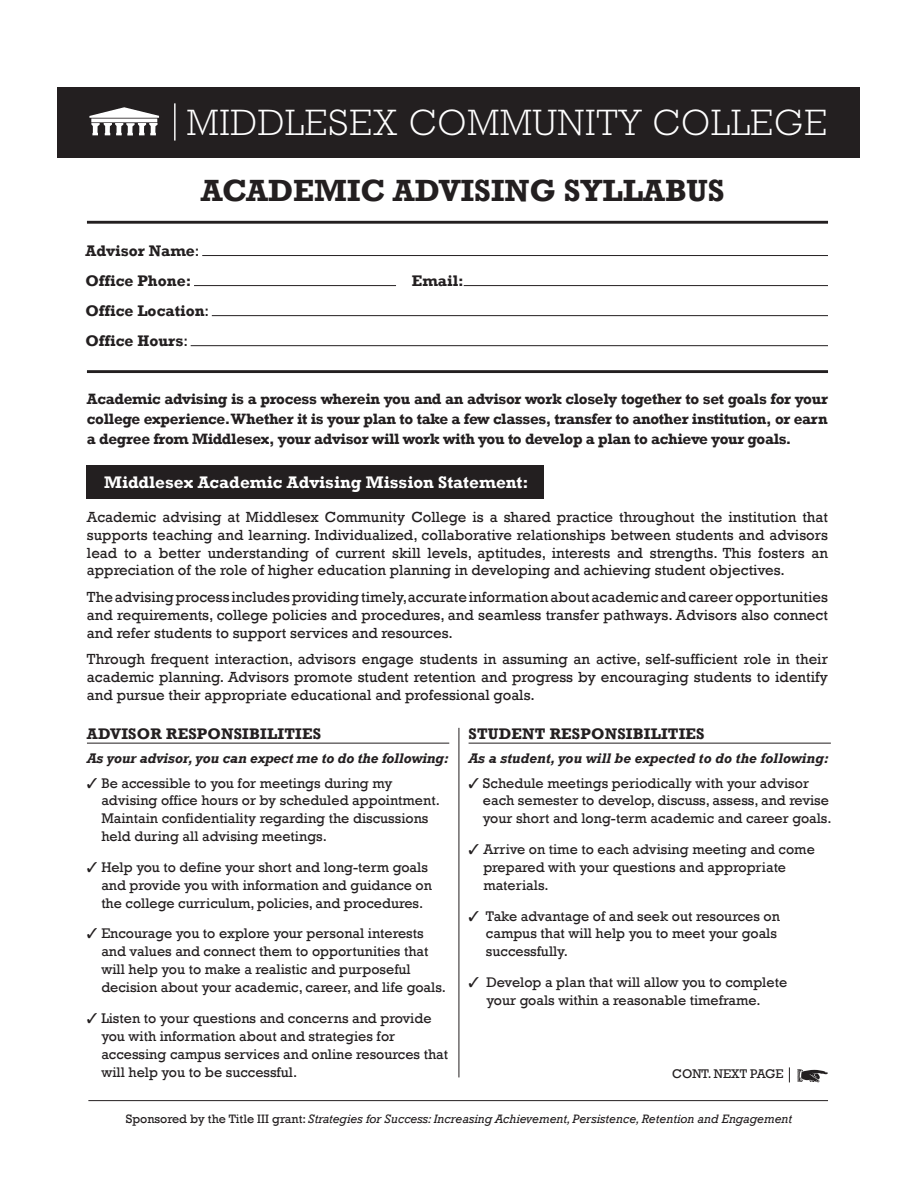
<style>
.page{position:relative;width:918px;height:1188px;background:#fff}
.page>*{position:absolute;margin:0;border:0;box-sizing:border-box;transform-origin:0 0}
.t1{font:300 37.2px "Rockwell";letter-spacing:.025em;color:#fff}
.t2{font:700 31.5px "Rockwell";color:#231f20}
.t3{font:700 17.1px "Rockwell";color:#fff}
.t4{font:700 15.75px/30px "Rockwell";color:#231f20}
.t5{font:700 15.45px/20px "Rockwell";letter-spacing:-.02em;color:#231f20;text-align:justify}
.t6{font:15px/17.9px "Rockwell";color:#231f20;text-align:justify}
.t7{font:14.25px/17.9px "Rockwell";color:#231f20}
.t8{font:italic 700 14.25px "Rockwell";letter-spacing:-.01em;color:#231f20}
.t9{font:12.9px "Rockwell";color:#231f20}
.t10{font:italic 12.45px "Rockwell";color:#231f20}
.s1{font-weight:400}
.s2{font-style:normal}
</style>
<div class="page">
<div style="left:58px;top:87px;width:802px;height:71px;background:#231f20"></div>
<img style="left:89px;top:107px;width:70px;height:28px">
<hr style="left:88px;top:1100px;width:740px;height:1px;background:#231f20">
<hr style="left:459px;top:728px;width:1px;height:349px;background:#231f20">
<hr style="left:174px;top:103px;width:2px;height:38px;background:#fff">
<hr style="left:191px;top:345px;width:643px;height:1px;background:#231f20">
<hr style="left:212px;top:315px;width:617px;height:1px;background:#231f20">
<hr style="left:464px;top:285px;width:365px;height:1px;background:#231f20">
<hr style="left:194px;top:285px;width:202px;height:1px;background:#231f20">
<hr style="left:202px;top:255px;width:626px;height:1px;background:#231f20">
<svg style="left:789px;top:1067px;width:1px;height:15px"></svg>
<hr style="left:469px;top:743px;width:362px;height:1px;background:#231f20">
<hr style="left:87px;top:743px;width:362px;height:1px;background:#231f20">
<hr style="left:87px;top:370px;width:741px;height:3px;background:#231f20">
<hr style="left:87px;top:221px;width:741px;height:3px;background:#231f20">
<div style="left:828px;top:250px;width:20px;height:101px;background:#fff"></div>
<div style="left:86px;top:465px;width:458px;height:34px;background:#231f20"></div>
<svg style="left:797px;top:1069px;width:31px;height:13px"></svg>
<p class="t1" style="left:187px;top:110px;width:642px">MIDDLESEX COMMUNITY COLLEGE</p>
<h1 class="t2" style="left:201px;top:171px;width:525px">ACADEMIC ADVISING SYLLABUS</h1>
<p class="t4" style="left:86px;top:235px;width:116px">Advisor Name<span class="s1">:<br></span>Office Phone:</p>
<p class="t4" style="left:86px;top:295px;width:125px">Office Location<span class="s1">:<br></span>Office Hours<span class="s1">:</span></p>
<p class="t4" style="left:412px;top:265px;width:53px">Email:</p>
<p class="t5" style="left:87px;top:389px;width:742px">Academic advising is a process wherein you and an advisor work closely together to set goals for your college experience.Whether it is your plan to take a few classes, transfer to another institution, or earn a degree from Middlesex, your advisor will work with you to develop a plan to achieve your goals.</p>
<p class="t3" style="left:104px;top:472px;width:426px">Middlesex Academic Advising Mission Statement:</p>
<p class="t6" style="left:87px;top:508px;width:743px">Academic advising at Middlesex Community College is a shared practice throughout the institution that supports teaching and learning. Individualized, collaborative relationships between students and advisors lead to a better understanding of current skill levels, aptitudes, interests and strengths. This fosters an appreciation of the role of higher education planning in developing and achieving student objectives.</p>
<p class="t6" style="left:87px;top:588px;width:743px">The advising process includes providing timely, accurate information about academic and career opportunities and requirements, college policies and procedures, and seamless transfer pathways. Advisors also connect and refer students to support services and resources.</p>
<p class="t6" style="left:87px;top:650px;width:743px">Through frequent interaction, advisors engage students in assuming an active, self-sufficient role in their academic planning. Advisors promote student retention and progress by encouraging students to identify and pursue their appropriate educational and professional goals.</p>
<p class="t4" style="left:87px;top:719px;width:236px">ADVISOR RESPONSIBILITIES</p>
<p class="t8" style="left:87px;top:750px;width:363px">As your advisor, you can expect me to do the following:</p>
<p class="t7" style="left:101px;top:773px;width:340px;text-indent:-14px">✓ Be accessible to you for meetings during my advising office hours or by scheduled appointment.<br>Maintain confidentiality regarding the discussions held during all advising meetings.</p>
<p class="t7" style="left:101px;top:858px;width:332px;text-indent:-14px">✓ Help you to define your short and long-term goals and provide you with information and guidance on the college curriculum, policies, and procedures.</p>
<p class="t7" style="left:101px;top:924px;width:346px;text-indent:-14px">✓ Encourage you to explore your personal interests and values and connect them to opportunities that will help you to make a realistic and purposeful decision about your academic, career, and life goals.</p>
<p class="t7" style="left:101px;top:1009px;width:348px;text-indent:-14px">✓ Listen to your questions and concerns and provide you with information about and strategies for accessing campus services and online resources that will help you to be successful.</p>
<p class="t4" style="left:469px;top:719px;width:238px">STUDENT RESPONSIBILITIES</p>
<p class="t8" style="left:469px;top:750px;width:361px">As a student, you will be expected to do the following:</p>
<p class="t7" style="left:483px;top:773px;width:350px;text-indent:-14px">✓ Schedule meetings periodically with your advisor each semester to develop, discuss, assess, and revise your short and long-term academic and career goals.</p>
<p class="t7" style="left:483px;top:840px;width:333px;text-indent:-15px">✓ Arrive on time to each advising meeting and come prepared with your questions and appropriate materials.</p>
<p class="t7" style="left:486px;top:907px;width:295px;text-indent:-17px">✓ Take advantage of and seek out resources on campus that will help you to meet your goals successfully.</p>
<p class="t7" style="left:487px;top:973px;width:302px;text-indent:-18px">✓ Develop a plan that will allow you to complete your goals within a reasonable timeframe.</p>
<p class="t9" style="left:672px;top:1066px;width:113px">CONT. NEXT PAGE</p>
<p class="t10" style="left:126px;top:1111px;width:668px"><span class="s2">Sponsored by the Title III grant:</span> Strategies for Success: Increasing Achievement, Persistence, Retention and Engagement</p>
</div>
